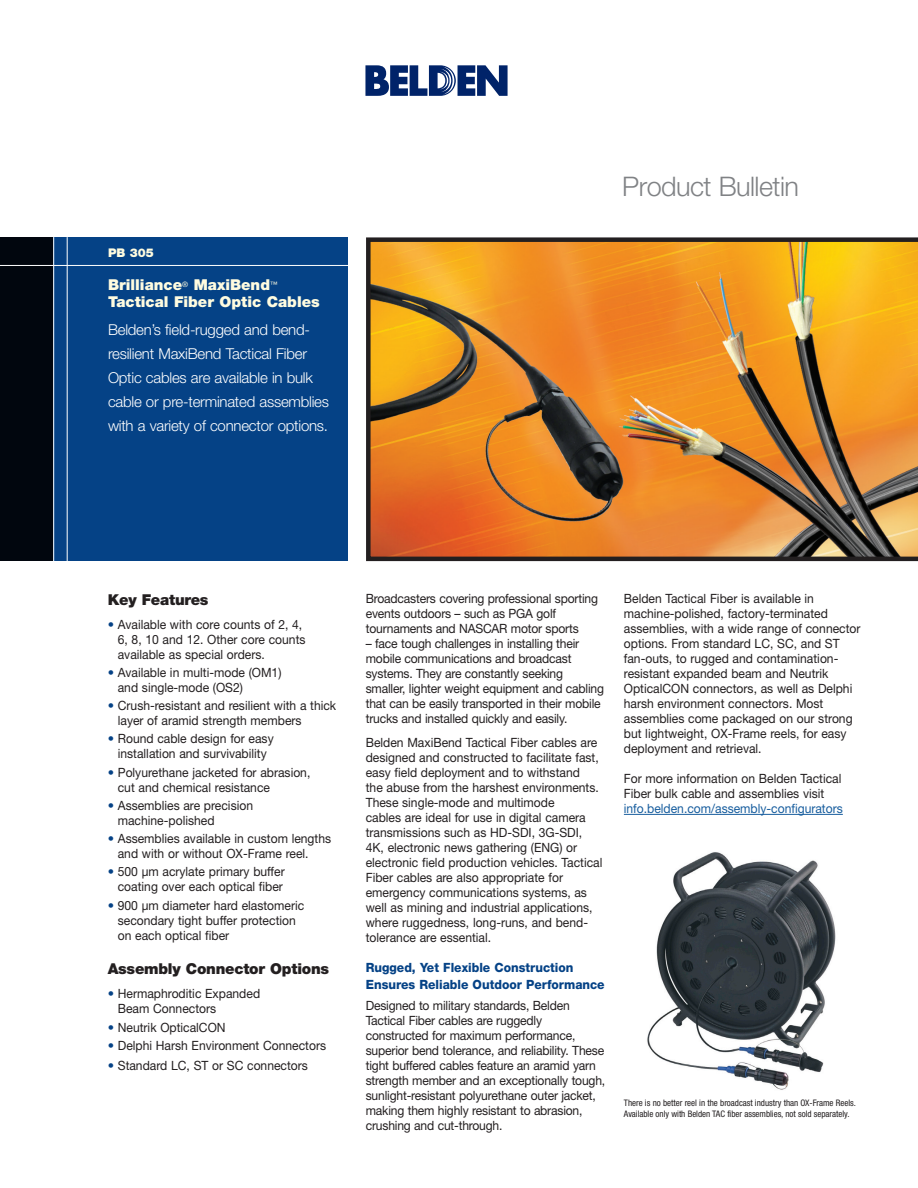
<style>
.page{position:relative;width:918px;height:1188px;background:#fff}
.page>*{position:absolute;margin:0;border:0;box-sizing:border-box;transform-origin:0 0}
.t1{font:300 27px "Helvetica Neue LT Std";letter-spacing:-.02em;color:#808285}
._12__Deckline{font:300 15px/24px "Helvetica Neue LT Std";letter-spacing:-.015em;color:#fff}
._11__NP_Title{font:900 15px/16.5px "Helvetica Neue LT Std";color:#fffce0}
.t2{font:900 15px "Helvetica Neue LT Std";letter-spacing:-.015em;color:#231f20}
._02__Body_Text_1{font:12.75px/15px "Helvetica Neue LT Std";color:#231f20;scale:.95 1}
._03__Body_Text_2{font:800 12.75px/16.5px "Helvetica Neue LT Std";color:#054286;scale:.95 1}
._10__NP_Number{font:900 12px "Helvetica Neue LT Std";color:#fffce0}
._9_Parts_Table_Footn{font:condensed 9px/10.5px "Helvetica Neue LT Std";letter-spacing:-.005em;color:#231f20}
.s1{font-weight:900;color:#054286}
.s2{color:#175d9e}
</style>
<div class="page">
<hr style="left:624px;top:814px;width:219px;height:1px;background:#175d9e">
<img style="left:647px;top:852px;width:189px;height:238px">
<div style="left:0;top:237px;width:54px;height:324px;background:#01060e"></div>
<div style="left:54px;top:237px;width:294px;height:324px;background:#054286"></div>
<hr style="left:53px;top:237px;width:1px;height:326px;background:#fff">
<hr style="left:67px;top:237px;width:1px;height:326px;background:#fff">
<svg style="left:366px;top:237px;width:552px;height:324px;background:#cf832b"></svg>
<hr style="left:0;top:265px;width:349px;height:1px;background:#fff">
<svg style="left:365px;top:65px;width:143px;height:31px"></svg>
<p class="_10__NP_Number" style="left:108px;top:245px;width:47px">PB 305</p>
<p class="_11__NP_Title" style="left:108px;top:276px;width:213px">Brilliance<sup>®</sup> MaxiBend<sup>™<br></sup>Tactical Fiber Optic Cables</p>
<p class="_12__Deckline" style="left:108px;top:317px;width:223px">Belden’s field-rugged and bend&shy;resilient MaxiBend Tactical Fiber Optic cables are available in bulk cable or pre-terminated assemblies with a variety of connector options.</p>
<p class="t1" style="left:622px;top:170px;width:178px">Product Bulletin</p>
<p class="t2" style="left:108px;top:590px;width:102px">Key Features</p>
<p class="_02__Body_Text_1" style="left:118px;top:617px;width:199px;text-indent:-10px"><span class="s1">•</span> Available with core counts of 2, 4,<br>6, 8, 10 and 12. Other core counts available as special orders.</p>
<p class="_02__Body_Text_1" style="left:118px;top:665px;width:174px;text-indent:-10px"><span class="s1">•</span> Available in multi-mode (OM1) and single-mode (OS2)</p>
<p class="_02__Body_Text_1" style="left:118px;top:698px;width:231px;text-indent:-10px"><span class="s1">•</span> Crush-resistant and resilient with a thick layer of aramid strength members</p>
<p class="_02__Body_Text_1" style="left:108px;top:731px;width:176px;text-align:center"><span class="s1">•</span> Round cable design for easy installation and survivability</p>
<p class="_02__Body_Text_1" style="left:118px;top:764px;width:204px;text-indent:-10px"><span class="s1">•</span> Polyurethane jacketed for abrasion, cut and chemical resistance</p>
<p class="_02__Body_Text_1" style="left:118px;top:798px;width:144px;text-indent:-10px"><span class="s1">•</span> Assemblies are precision machine-polished</p>
<p class="_02__Body_Text_1" style="left:118px;top:831px;width:226px;text-indent:-10px"><span class="s1">•</span> Assemblies available in custom lengths and with or without OX-Frame reel.</p>
<p class="_02__Body_Text_1" style="left:108px;top:864px;width:188px;text-align:right"><span class="s1">•</span> 500 μm acrylate primary buffer coating over each optical fiber</p>
<p class="_02__Body_Text_1" style="left:118px;top:897px;width:198px;text-indent:-10px"><span class="s1">•</span> 900 μm diameter hard elastomeric secondary tight buffer protection on each optical fiber</p>
<p class="t2" style="left:108px;top:960px;width:223px">Assembly Connector Options</p>
<p class="_02__Body_Text_1" style="left:118px;top:986px;width:151px;text-indent:-10px"><span class="s1">•</span> Hermaphroditic Expanded<br>Beam Connectors</p>
<p class="_02__Body_Text_1" style="left:108px;top:1019px;width:126px"><span class="s1">•</span> Neutrik OpticalCON</p>
<p class="_02__Body_Text_1" style="left:108px;top:1038px;width:231px"><span class="s1">•</span> Delphi Harsh Environment Connectors</p>
<p class="_02__Body_Text_1" style="left:108px;top:1057px;width:212px"><span class="s1">•</span> Standard LC, ST or SC connectors</p>
<p class="_02__Body_Text_1" style="left:366px;top:591px;width:246px">Broadcasters covering professional sporting events outdoors – such as PGA golf tournaments and NASCAR motor sports</p>
<p class="_02__Body_Text_1" style="left:366px;top:636px;width:252px">– face tough challenges in installing their mobile communications and broadcast systems. They are constantly seeking smaller, lighter weight equipment and cabling that can be easily transported in their mobile trucks and installed quickly and easily.</p>
<p class="_02__Body_Text_1" style="left:366px;top:735px;width:251px">Belden MaxiBend Tactical Fiber cables are designed and constructed to facilitate fast, easy field deployment and to withstand<br>the abuse from the harshest environments.<br>These single-mode and multimode<br>cables are ideal for use in digital camera transmissions such as HD-SDI, 3G-SDI, 4K, electronic news gathering (ENG) or electronic field production vehicles. Tactical Fiber cables are also appropriate for emergency communications systems, as well as mining and industrial applications, where ruggedness, long-runs, and bend&shy;tolerance are essential.</p>
<p class="_03__Body_Text_2" style="left:366px;top:959px;width:253px">Rugged, Yet Flexible Construction<br>Ensures Reliable Outdoor Performance</p>
<p class="_02__Body_Text_1" style="left:366px;top:998px;width:254px">Designed to military standards, Belden Tactical Fiber cables are ruggedly constructed for maximum performance, superior bend tolerance, and reliability. These tight buffered cables feature an aramid yarn strength member and an exceptionally tough, sunlight-resistant polyurethane outer jacket, making them highly resistant to abrasion, crushing and cut-through.</p>
<p class="_02__Body_Text_1" style="left:624px;top:591px;width:251px">Belden Tactical Fiber is available in machine-polished, factory-terminated assemblies, with a wide range of connector options. From standard LC, SC, and ST fan-outs, to rugged and contamination&shy;resistant expanded beam and Neutrik OpticalCON connectors, as well as Delphi harsh environment connectors. Most assemblies come packaged on our strong but lightweight, OX-Frame reels, for easy deployment and retrieval.</p>
<p class="_02__Body_Text_1" style="left:624px;top:771px;width:232px">For more information on Belden Tactical<br>Fiber bulk cable and assemblies visit <span class="s2">info.belden.com/assembly-configurators</span></p>
<p class="_9_Parts_Table_Footn" style="left:624px;top:1098px;width:234px">There is no better reel in the broadcast industry than OX-Frame Reels.<br>Available only with Belden TAC fiber assemblies, not sold separately.</p>
</div>
